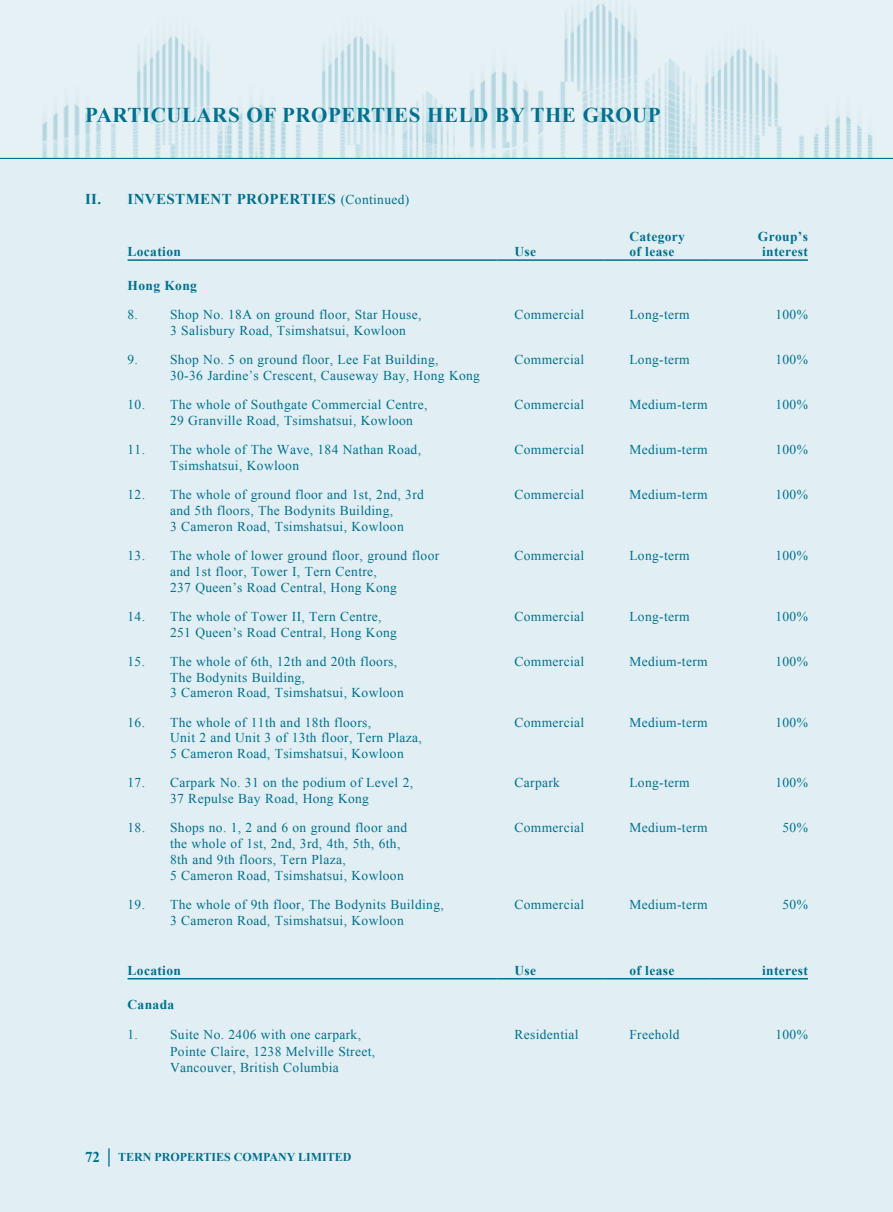
<style>
.page{position:relative;width:893px;height:1212px;background:#e1eef3}
.page>*{position:absolute;margin:0;border:0;box-sizing:border-box;transform-origin:0 0}
.t1{font:700 21px "Times New Roman";color:#00718e}
.t2{font:700 15px "Times New Roman";color:#00718e}
.t3{font:13.5px/15.8px "Times New Roman";letter-spacing:.025em;color:#00718e}
.t4{font:700 13.5px "Times New Roman";letter-spacing:.025em;color:#00718e}
.t5{font:700 12px "Times New Roman";color:#00718e}
.s1{font-size:15px}
</style>
<div class="page">
<img style="left:0;top:4px;width:893px;height:154px">
<hr style="left:0;top:158px;width:893px;height:1px;background:#00718e">
<hr style="left:128px;top:259px;width:369px;height:2px;background:#00718e">
<hr style="left:497px;top:259px;width:107px;height:2px;background:#00718e">
<hr style="left:604px;top:259px;width:106px;height:2px;background:#00718e">
<hr style="left:710px;top:259px;width:98px;height:2px;background:#00718e">
<hr style="left:128px;top:978px;width:369px;height:1px;background:#00718e">
<hr style="left:497px;top:978px;width:107px;height:1px;background:#00718e">
<hr style="left:604px;top:978px;width:106px;height:1px;background:#00718e">
<hr style="left:710px;top:978px;width:98px;height:1px;background:#00718e">
<h1 class="t1" style="left:85px;top:100px;width:27px">Particulars</h1>
<h1 class="t1" style="left:247px;top:100px;width:51px">of properties</h1>
<h1 class="t1" style="left:427px;top:100px;width:16px">held</h1>
<h1 class="t1" style="left:495px;top:100px;width:51px">by the</h1>
<h1 class="t1" style="left:583px;top:100px;width:17px">group</h1>
<p class="t2" style="left:85px;top:188px;width:61px">II. Investment</p>
<p class="t2" style="left:237px;top:188px;width:11px">properties</p>
<p class="t3" style="left:341px;top:191px;width:70px">(Continued)</p>
<p class="t4" style="left:629px;top:227px;width:57px">Category</p>
<p class="t4" style="left:758px;top:227px;width:52px">Group’s</p>
<p class="t4" style="left:128px;top:242px;width:55px">Location</p>
<p class="t4" style="left:514px;top:242px;width:23px">Use</p>
<p class="t4" style="left:629px;top:242px;width:47px">of lease</p>
<p class="t4" style="left:762px;top:242px;width:47px">interest</p>
<p class="t4" style="left:128px;top:276px;width:71px">Hong Kong</p>
<p class="t3" style="left:170px;top:307px;width:253px;text-indent:-43px">8. Shop No. 18A on ground floor, Star House,<br>3 Salisbury Road, Tsimshatsui, Kowloon</p>
<p class="t3" style="left:514px;top:307px;width:71px">Commercial</p>
<p class="t3" style="left:629px;top:307px;width:62px">Long-term</p>
<p class="t3" style="left:775px;top:307px;width:34px">100%</p>
<p class="t3" style="left:170px;top:352px;width:311px;text-indent:-43px">9. Shop No. 5 on ground floor, Lee Fat Building,<br>30-36 Jardine’s Crescent, Causeway Bay, Hong Kong</p>
<p class="t3" style="left:514px;top:352px;width:71px">Commercial</p>
<p class="t3" style="left:629px;top:352px;width:62px">Long-term</p>
<p class="t3" style="left:775px;top:352px;width:34px">100%</p>
<p class="t3" style="left:170px;top:397px;width:259px;text-indent:-43px">10. The whole of Southgate Commercial Centre,<br>29 Granville Road, Tsimshatsui, Kowloon</p>
<p class="t3" style="left:514px;top:397px;width:71px">Commercial</p>
<p class="t3" style="left:629px;top:397px;width:80px">Medium-term</p>
<p class="t3" style="left:775px;top:397px;width:34px">100%</p>
<p class="t3" style="left:170px;top:442px;width:253px;text-indent:-43px">11. The whole of The Wave, 184 Nathan Road,<br>Tsimshatsui, Kowloon</p>
<p class="t3" style="left:514px;top:442px;width:71px">Commercial</p>
<p class="t3" style="left:629px;top:442px;width:80px">Medium-term</p>
<p class="t3" style="left:775px;top:442px;width:34px">100%</p>
<p class="t3" style="left:170px;top:487px;width:255px;text-indent:-43px">12. The whole of ground floor and 1st, 2nd, 3rd and 5th floors, The Bodynits Building,<br>3 Cameron Road, Tsimshatsui, Kowloon</p>
<p class="t3" style="left:514px;top:487px;width:71px">Commercial</p>
<p class="t3" style="left:629px;top:487px;width:80px">Medium-term</p>
<p class="t3" style="left:775px;top:487px;width:34px">100%</p>
<p class="t3" style="left:170px;top:547px;width:271px;text-indent:-43px">13. The whole of lower ground floor, ground floor and 1st floor, Tower I, Tern Centre,<br>237 Queen’s Road Central, Hong Kong</p>
<p class="t3" style="left:514px;top:547px;width:71px">Commercial</p>
<p class="t3" style="left:629px;top:547px;width:62px">Long-term</p>
<p class="t3" style="left:775px;top:547px;width:34px">100%</p>
<p class="t3" style="left:170px;top:608px;width:228px;text-indent:-43px">14. The whole of Tower II, Tern Centre,<br>251 Queen’s Road Central, Hong Kong</p>
<p class="t3" style="left:514px;top:608px;width:71px">Commercial</p>
<p class="t3" style="left:629px;top:608px;width:62px">Long-term</p>
<p class="t3" style="left:775px;top:608px;width:34px">100%</p>
<p class="t3" style="left:170px;top:653px;width:235px;text-indent:-43px">15. The whole of 6th, 12th and 20th floors,<br>The Bodynits Building,<br>3 Cameron Road, Tsimshatsui, Kowloon</p>
<p class="t3" style="left:514px;top:653px;width:71px">Commercial</p>
<p class="t3" style="left:629px;top:653px;width:80px">Medium-term</p>
<p class="t3" style="left:775px;top:653px;width:34px">100%</p>
<p class="t3" style="left:170px;top:714px;width:253px;text-indent:-43px">16. The whole of 11th and 18th floors,<br>Unit 2 and Unit 3 of 13th floor, Tern Plaza,<br>5 Cameron Road, Tsimshatsui, Kowloon</p>
<p class="t3" style="left:514px;top:714px;width:71px">Commercial</p>
<p class="t3" style="left:629px;top:714px;width:80px">Medium-term</p>
<p class="t3" style="left:775px;top:714px;width:34px">100%</p>
<p class="t3" style="left:128px;top:775px;width:287px;text-align:center">17. Carpark No. 31 on the podium of Level 2,<br>37 Repulse Bay Road, Hong Kong</p>
<p class="t3" style="left:514px;top:775px;width:47px">Carpark</p>
<p class="t3" style="left:629px;top:775px;width:62px">Long-term</p>
<p class="t3" style="left:775px;top:775px;width:34px">100%</p>
<p class="t3" style="left:170px;top:820px;width:239px;text-indent:-43px">18. Shops no. 1, 2 and 6 on ground floor and the whole of 1st, 2nd, 3rd, 4th, 5th, 6th, 8th and 9th floors, Tern Plaza,<br>5 Cameron Road, Tsimshatsui, Kowloon</p>
<p class="t3" style="left:514px;top:820px;width:71px">Commercial</p>
<p class="t3" style="left:629px;top:820px;width:80px">Medium-term</p>
<p class="t3" style="left:782px;top:820px;width:27px">50%</p>
<p class="t3" style="left:128px;top:896px;width:318px;text-align:center">19. The whole of 9th floor, The Bodynits Building,<br>3 Cameron Road, Tsimshatsui, Kowloon</p>
<p class="t3" style="left:514px;top:896px;width:71px">Commercial</p>
<p class="t3" style="left:629px;top:896px;width:80px">Medium-term</p>
<p class="t3" style="left:782px;top:896px;width:27px">50%</p>
<p class="t4" style="left:128px;top:961px;width:55px">Location</p>
<p class="t4" style="left:514px;top:961px;width:23px">Use</p>
<p class="t4" style="left:629px;top:961px;width:47px">of lease</p>
<p class="t4" style="left:762px;top:961px;width:47px">interest</p>
<p class="t4" style="left:128px;top:995px;width:48px">Canada</p>
<p class="t3" style="left:170px;top:1026px;width:207px;line-height:16.5px;text-indent:-43px">1. Suite No. 2406 with one carpark,<br>Pointe Claire, 1238 Melville Street,<br>Vancouver, British Columbia</p>
<p class="t3" style="left:514px;top:1027px;width:66px">Residential</p>
<p class="t3" style="left:629px;top:1027px;width:52px">Freehold</p>
<p class="t3" style="left:775px;top:1027px;width:34px">100%</p>
<p class="t5" style="left:85px;top:1149px;width:51px"><span class="s1">72 │</span> Tern</p>
<p class="t5" style="left:154px;top:1149px;width:16px">Properties</p>
<p class="t5" style="left:234px;top:1149px;width:19px">Company</p>
<p class="t5" style="left:298px;top:1149px;width:17px">Limited</p>
</div>
